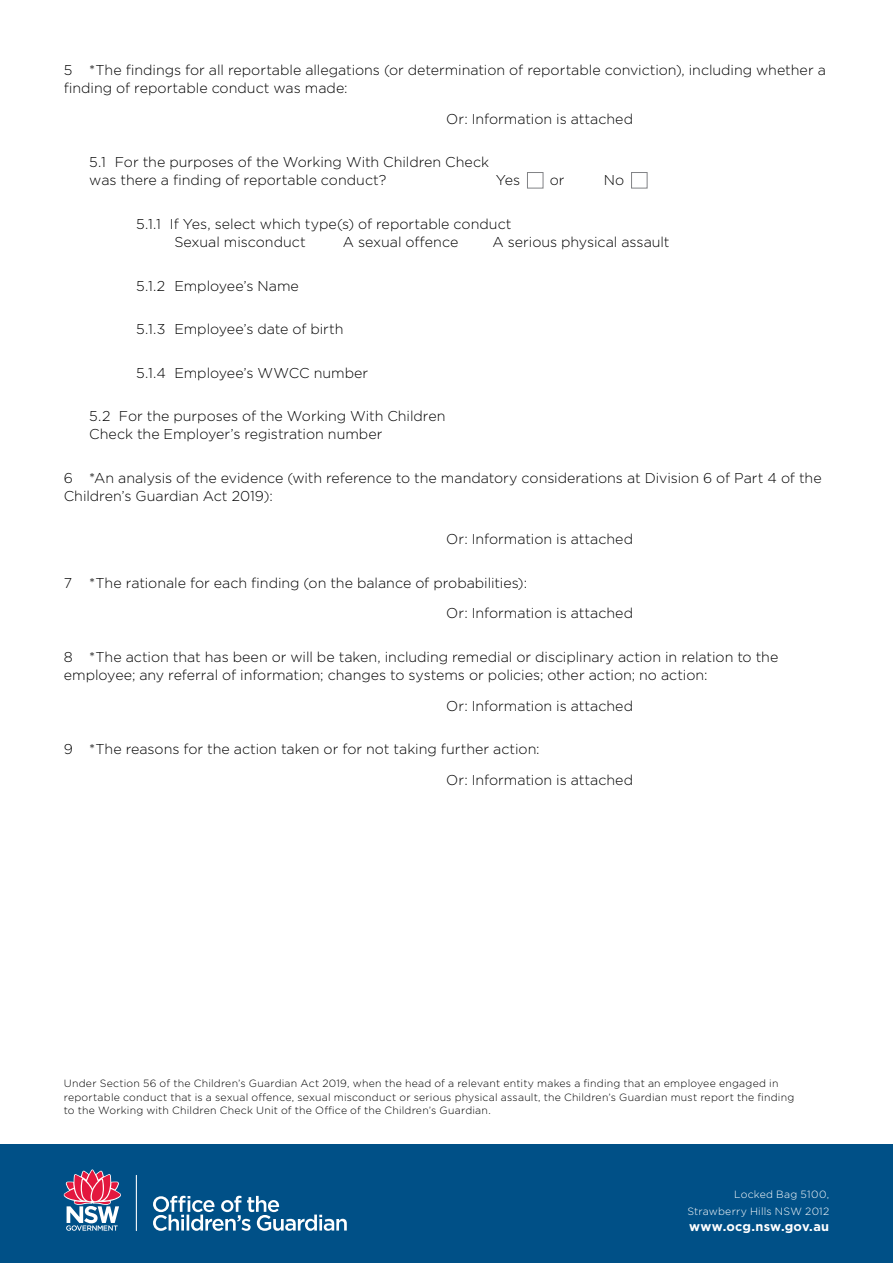
<style>
.page{position:relative;width:893px;height:1263px;background:#fff}
.page>*{position:absolute;margin:0;border:0;box-sizing:border-box;transform-origin:0 0}
.t1{font:300 14.25px/18px "Gotham";letter-spacing:-.005em;color:#000}
._04_url{font:700 12.75px "Gotham";letter-spacing:.02em;color:#fff}
.t2{font:300 10.5px/13.5px "Gotham";letter-spacing:.02em;color:#000}
._04_address{font:300 10.5px/16.5px "Gotham";letter-spacing:.02em;color:#fff;text-align:right}
</style>
<div class="page">
<div style="left:0;top:1144px;width:893px;height:119px;background:#005087"></div>
<hr style="left:136px;top:1175px;width:1px;height:56px;background:#fff">
<svg style="left:153px;top:1196px;width:194px;height:35px"></svg>
<svg style="left:64px;top:1169px;width:57px;height:62px"></svg>
<div style="left:527px;top:172px;width:16px;height:16px;background:#fff;border:1px solid #818285"></div>
<div style="left:631px;top:172px;width:16px;height:16px;background:#fff;border:1px solid #818285"></div>
<p class="t1" style="left:64px;top:61px;width:764px">5 *The findings for all reportable allegations (or determination of reportable conviction), including whether a finding of reportable conduct was made:</p>
<p class="t1" style="left:446px;top:110px;width:188px">Or: Information is attached</p>
<p class="t1" style="left:89px;top:153px;width:401px">5.1 For the purposes of the Working With Children Check was there a finding of reportable conduct?</p>
<p class="t1" style="left:496px;top:171px;width:26px">Yes</p>
<p class="t1" style="left:550px;top:171px;width:16px">or</p>
<p class="t1" style="left:604px;top:171px;width:22px">No</p>
<p class="t1" style="left:174px;top:215px;width:339px;text-indent:-38px">5.1.1 If Yes, select which type(s) of reportable conduct<br>Sexual misconduct</p>
<p class="t1" style="left:343px;top:233px;width:117px">A sexual offence</p>
<p class="t1" style="left:493px;top:233px;width:179px">A serious physical assault</p>
<p class="t1" style="left:136px;top:276px;width:164px">5.1.2 Employee’s Name</p>
<p class="t1" style="left:136px;top:320px;width:209px">5.1.3 Employee’s date of birth</p>
<p class="t1" style="left:136px;top:363px;width:234px">5.1.4 Employee’s WWCC number</p>
<p class="t1" style="left:89px;top:407px;width:358px">5.2 For the purposes of the Working With Children<br>Check the Employer’s registration number</p>
<p class="t1" style="left:64px;top:468px;width:759px">6 *An analysis of the evidence (with reference to the mandatory considerations at Division 6 of Part 4 of the<br>Children’s Guardian Act 2019):</p>
<p class="t1" style="left:446px;top:530px;width:188px">Or: Information is attached</p>
<p class="t1" style="left:64px;top:573px;width:465px">7 *The rationale for each finding (on the balance of probabilities):</p>
<p class="t1" style="left:446px;top:604px;width:188px">Or: Information is attached</p>
<p class="t1" style="left:64px;top:647px;width:716px">8 *The action that has been or will be taken, including remedial or disciplinary action in relation to the employee; any referral of information; changes to systems or policies; other action; no action:</p>
<p class="t1" style="left:446px;top:696px;width:188px">Or: Information is attached</p>
<p class="t1" style="left:64px;top:740px;width:477px">9 *The reasons for the action taken or for not taking further action:</p>
<p class="t1" style="left:446px;top:770px;width:188px">Or: Information is attached</p>
<p class="t2" style="left:64px;top:1076px;width:732px">Under Section 56 of the Children’s Guardian Act 2019, when the head of a relevant entity makes a finding that an employee engaged in reportable conduct that is a sexual offence, sexual misconduct or serious physical assault, the Children’s Guardian must report the finding to the Working with Children Check Unit of the Office of the Children’s Guardian.</p>
<p class="_04_address" style="left:687px;top:1186px;width:143px">Locked Bag 5100,<br>Strawberry Hills NSW 2012</p>
<p class="_04_url" style="left:689px;top:1218px;width:142px">www.ocg.nsw.gov.au</p>
</div>
